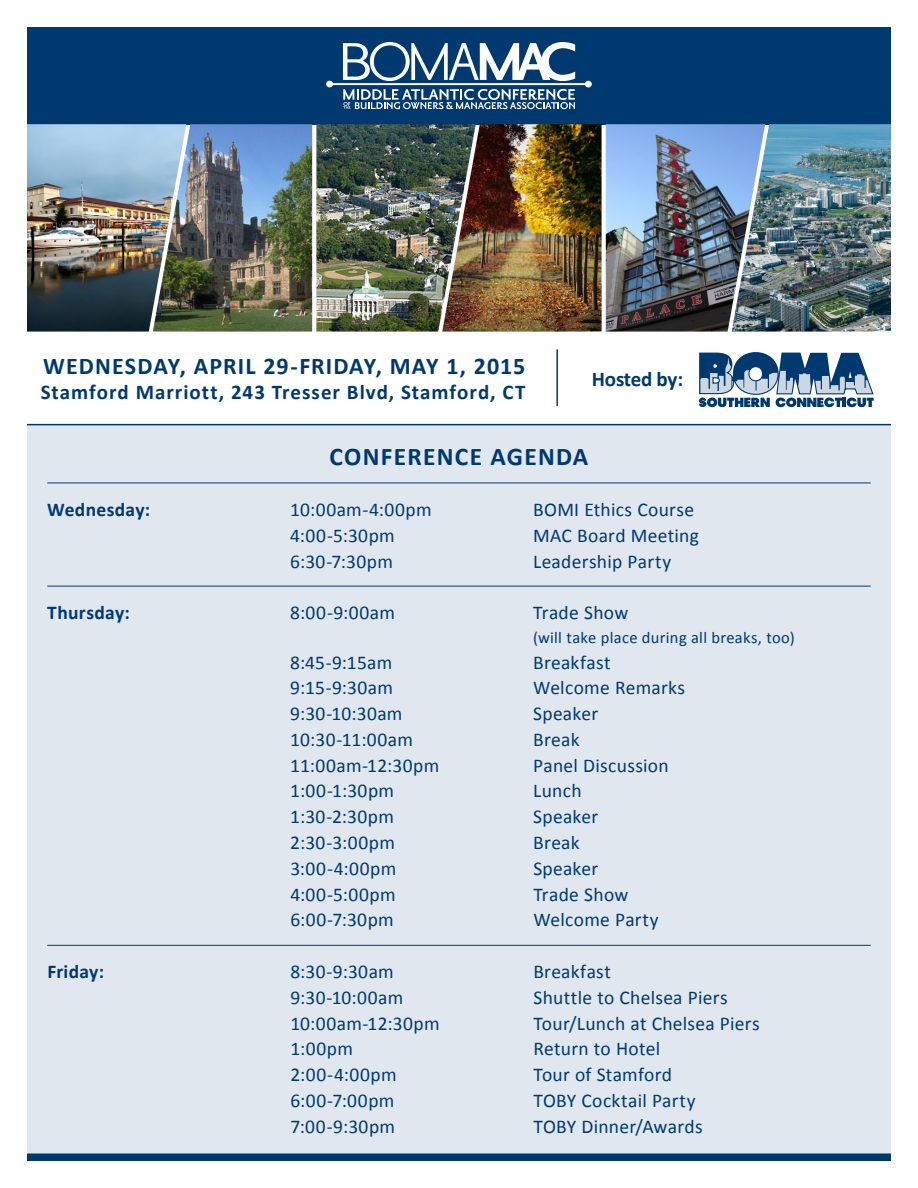
<style>
.page{position:relative;width:918px;height:1188px;background:#fff}
.page>*{position:absolute;margin:0;border:0;box-sizing:border-box;transform-origin:0 0}
.t1{font:700 25.5px "Calibri";letter-spacing:.05em;color:#003970}
.t2{font:700 24px "Calibri";letter-spacing:.045em;color:#003970}
.t3{font:700 21px "Calibri";letter-spacing:.045em;color:#003970}
.t4{font:700 21px "Calibri";letter-spacing:-.015em;color:#003970}
.t5{font:19.5px "Calibri";letter-spacing:.015em;color:#003970}
.t6{font:700 19.5px "Calibri";letter-spacing:.015em;color:#003970}
.t7{font:16.5px "Calibri";letter-spacing:.015em;color:#003970}
</style>
<div class="page">
<div style="left:27px;top:425px;width:864px;height:729px;background:#e0e7ee"></div>
<div style="left:27px;top:27px;width:864px;height:97px;background:#003970"></div>
<img style="left:606px;top:124px;width:126px;height:208px">
<img style="left:316px;top:124px;width:126px;height:208px">
<img style="left:27px;top:124px;width:126px;height:208px">
<img style="left:153px;top:124px;width:159px;height:208px">
<img style="left:442px;top:124px;width:160px;height:208px">
<img style="left:732px;top:124px;width:159px;height:208px">
<svg style="left:326px;top:42px;width:266px;height:67px"></svg>
<hr style="left:556px;top:349px;width:2px;height:57px;background:#003970">
<svg style="left:699px;top:352px;width:175px;height:55px"></svg>
<hr style="left:27px;top:424px;width:864px;height:1px;background:#003970">
<hr style="left:47px;top:586px;width:824px;height:1px;background:#003970">
<hr style="left:47px;top:483px;width:824px;height:1px;background:#003970">
<hr style="left:47px;top:945px;width:824px;height:1px;background:#003970">
<div style="left:27px;top:1154px;width:864px;height:7px;background:#003970"></div>
<p class="t2" style="left:43px;top:351px;width:484px">WEDNESDAY, APRIL 29-FRIDAY, MAY 1, 2015</p>
<p class="t3" style="left:41px;top:379px;width:486px">Stamford Marriott, 243 Tresser Blvd, Stamford, CT</p>
<p class="t4" style="left:592px;top:365px;width:93px">Hosted by:</p>
<h1 class="t1" style="left:330px;top:440px;width:260px">CONFERENCE AGENDA</h1>
<p class="t6" style="left:47px;top:497px;width:105px">Wednesday:</p>
<p class="t5" style="left:290px;top:498px;width:143px">10:00am-4:00pm</p>
<p class="t5" style="left:533px;top:498px;width:163px">BOMI Ethics Course</p>
<p class="t5" style="left:290px;top:523px;width:106px">4:00-5:30pm</p>
<p class="t5" style="left:533px;top:523px;width:167px">MAC Board Meeting</p>
<p class="t5" style="left:290px;top:549px;width:104px">6:30-7:30pm</p>
<p class="t5" style="left:533px;top:549px;width:139px">Leadership Party</p>
<p class="t6" style="left:47px;top:600px;width:84px">Thursday:</p>
<p class="t5" style="left:290px;top:601px;width:106px">8:00-9:00am</p>
<p class="t5" style="left:533px;top:601px;width:97px">Trade Show</p>
<p class="t7" style="left:533px;top:627px;width:263px">(will take place during all breaks, too)</p>
<p class="t5" style="left:290px;top:650px;width:104px">8:45-9:15am</p>
<p class="t5" style="left:533px;top:650px;width:79px">Breakfast</p>
<p class="t5" style="left:290px;top:676px;width:104px">9:15-9:30am</p>
<p class="t5" style="left:533px;top:676px;width:154px">Welcome Remarks</p>
<p class="t5" style="left:290px;top:701px;width:114px">9:30-10:30am</p>
<p class="t5" style="left:533px;top:701px;width:66px">Speaker</p>
<p class="t5" style="left:290px;top:727px;width:124px">10:30-11:00am</p>
<p class="t5" style="left:533px;top:727px;width:48px">Break</p>
<p class="t5" style="left:290px;top:753px;width:151px">11:00am-12:30pm</p>
<p class="t5" style="left:533px;top:753px;width:137px">Panel Discussion</p>
<p class="t5" style="left:290px;top:779px;width:105px">1:00-1:30pm</p>
<p class="t5" style="left:533px;top:779px;width:50px">Lunch</p>
<p class="t5" style="left:290px;top:804px;width:105px">1:30-2:30pm</p>
<p class="t5" style="left:533px;top:804px;width:66px">Speaker</p>
<p class="t5" style="left:290px;top:830px;width:106px">2:30-3:00pm</p>
<p class="t5" style="left:533px;top:830px;width:48px">Break</p>
<p class="t5" style="left:290px;top:856px;width:108px">3:00-4:00pm</p>
<p class="t5" style="left:533px;top:856px;width:66px">Speaker</p>
<p class="t5" style="left:290px;top:882px;width:107px">4:00-5:00pm</p>
<p class="t5" style="left:533px;top:882px;width:97px">Trade Show</p>
<p class="t5" style="left:290px;top:908px;width:105px">6:00-7:30pm</p>
<p class="t5" style="left:533px;top:908px;width:127px">Welcome Party</p>
<p class="t6" style="left:47px;top:959px;width:58px">Friday:</p>
<p class="t5" style="left:290px;top:959px;width:105px">8:30-9:30am</p>
<p class="t5" style="left:533px;top:959px;width:79px">Breakfast</p>
<p class="t5" style="left:290px;top:985px;width:114px">9:30-10:00am</p>
<p class="t5" style="left:533px;top:985px;width:196px">Shuttle to Chelsea Piers</p>
<p class="t5" style="left:290px;top:1011px;width:151px">10:00am-12:30pm</p>
<p class="t5" style="left:533px;top:1011px;width:228px">Tour/Lunch at Chelsea Piers</p>
<p class="t5" style="left:290px;top:1036px;width:64px">1:00pm</p>
<p class="t5" style="left:533px;top:1036px;width:128px">Return to Hotel</p>
<p class="t5" style="left:290px;top:1062px;width:108px">2:00-4:00pm</p>
<p class="t5" style="left:533px;top:1062px;width:140px">Tour of Stamford</p>
<p class="t5" style="left:290px;top:1088px;width:106px">6:00-7:00pm</p>
<p class="t5" style="left:533px;top:1088px;width:164px">TOBY Cocktail Party</p>
<p class="t5" style="left:290px;top:1114px;width:106px">7:00-9:30pm</p>
<p class="t5" style="left:533px;top:1114px;width:171px">TOBY Dinner/Awards</p>
</div>
